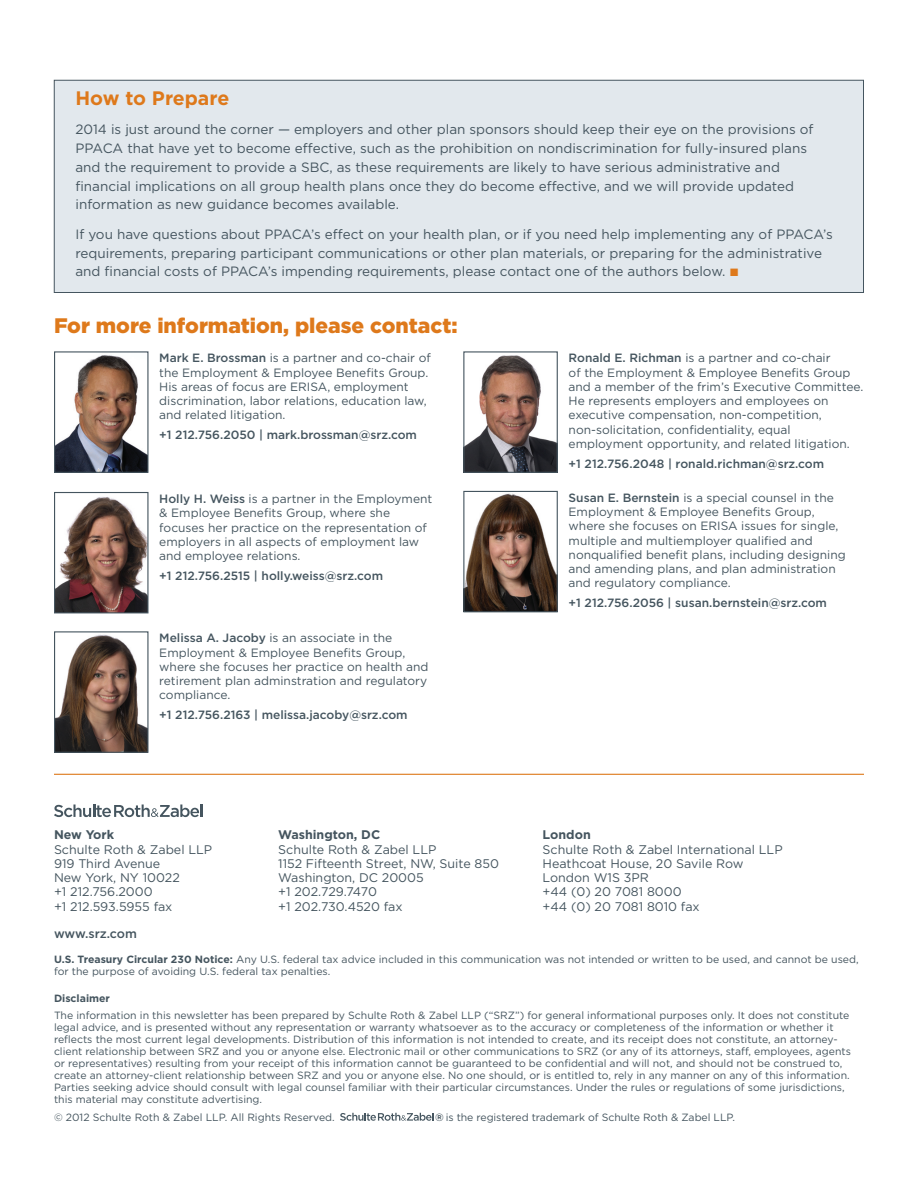
<style>
.page{position:relative;width:918px;height:1188px;background:#fff}
.page>*{position:absolute;margin:0;border:0;box-sizing:border-box;transform-origin:0 0}
.t1{font:900 21px "Gotham";color:#de791b}
.Body{font:700 19.5px "Gotham";color:#de791b}
.Body-2{font:13.5px/18.8px "Gotham";color:#45555f}
.t2{font:12.45px/14.2px "Gotham";color:#45555f}
.t3{font:700 12.45px "Gotham";color:#45555f}
.t4{font:500 12.45px "Gotham";letter-spacing:-.01em;color:#45555f}
._4a_Bio_Copy{font:12px/14.2px "Gotham";color:#45555f}
._4b_Bio_Medium_sb_05{font:500 12px "Gotham";color:#45555f}
._4a_Bio_Copy-2{font:500 12px "Gotham";color:#45555f}
.t5{font:10.5px/12px "Gotham";color:#45555f}
.t6{font:700 10.5px "Gotham";color:#45555f}
.s1{color:#de791b}
.s2{font-weight:500}
.s3{font-weight:700}
</style>
<div class="page">
<img style="left:465px;top:355px;width:91px;height:116px">
<div style="left:463px;top:351px;width:95px;height:122px;border:1px solid #45555f"></div>
<img style="left:56px;top:355px;width:90px;height:116px">
<div style="left:54px;top:351px;width:94px;height:122px;border:1px solid #45555f"></div>
<img style="left:465px;top:493px;width:91px;height:117px">
<div style="left:463px;top:491px;width:95px;height:121px;border:1px solid #45555f"></div>
<hr style="left:54px;top:774px;width:810px;height:1px;background:#de791b">
<svg style="left:54px;top:804px;width:148px;height:13px"></svg>
<svg style="left:340px;top:1113px;width:94px;height:8px"></svg>
<img style="left:56px;top:497px;width:90px;height:114px">
<div style="left:54px;top:492px;width:94px;height:121px;border:1px solid #45555f"></div>
<div style="left:54px;top:80px;width:810px;height:213px;background:#e2e8ed;border:1px solid #45555f"></div>
<img style="left:56px;top:634px;width:90px;height:117px">
<div style="left:54px;top:631px;width:94px;height:122px;border:1px solid #45555f"></div>
<p class="Body" style="left:75px;top:87px;width:155px">How to Prepare</p>
<p class="Body-2" style="left:75px;top:120px;width:740px">2014 is just around the corner — employers and other plan sponsors should keep their eye on the provisions of PPACA that have yet to become effective, such as the prohibition on nondiscrimination for fully-insured plans and the requirement to provide a SBC, as these requirements are likely to have serious administrative and financial implications on all group health plans once they do become effective, and we will provide updated information as new guidance becomes available.</p>
<p class="Body-2" style="left:75px;top:224px;width:759px">If you have questions about PPACA’s effect on your health plan, or if you need help implementing any of PPACA’s requirements, preparing participant communications or other plan materials, or preparing for the administrative and financial costs of PPACA’s impending requirements, please contact one of the authors below. <span class="s1">■</span></p>
<p class="t1" style="left:54px;top:313px;width:405px">For more information, please contact:</p>
<p class="_4a_Bio_Copy" style="left:159px;top:351px;width:273px"><span class="s2">Mark E. Brossman</span> is a partner and co-chair of the Employment &amp; Employee Benefits Group.<br>His areas of focus are ERISA, employment discrimination, labor relations, education law, and related litigation.</p>
<p class="_4a_Bio_Copy-2" style="left:159px;top:428px;width:259px">+1 212.756.2050 | mark.brossman@srz.com</p>
<p class="_4a_Bio_Copy" style="left:159px;top:491px;width:275px"><span class="s2">Holly H. Weiss</span> is a partner in the Employment &amp; Employee Benefits Group, where she focuses her practice on the representation of employers in all aspects of employment law and employee relations.</p>
<p class="_4b_Bio_Medium_sb_05" style="left:159px;top:569px;width:225px">+1 212.756.2515 | holly.weiss@srz.com</p>
<p class="_4a_Bio_Copy" style="left:159px;top:631px;width:271px"><span class="s2">Melissa A. Jacoby</span> is an associate in the Employment &amp; Employee Benefits Group, where she focuses her practice on health and retirement plan adminstration and regulatory compliance.</p>
<p class="_4b_Bio_Medium_sb_05" style="left:159px;top:708px;width:250px">+1 212.756.2163 | melissa.jacoby@srz.com</p>
<p class="t3" style="left:54px;top:828px;width:62px">New York</p>
<p class="t2" style="left:54px;top:842px;width:160px">Schulte Roth &amp; Zabel LLP<br>919 Third Avenue</p>
<p class="t2" style="left:54px;top:870px;width:127px">New York, NY 10022</p>
<p class="t2" style="left:54px;top:885px;width:100px">+1 212.756.2000</p>
<p class="t2" style="left:54px;top:899px;width:120px">+1 212.593.5955 fax</p>
<p class="t4" style="left:54px;top:926px;width:84px">www.srz.com</p>
<p class="t3" style="left:278px;top:828px;width:104px">Washington, DC</p>
<p class="t2" style="left:278px;top:842px;width:222px">Schulte Roth &amp; Zabel LLP<br>1152 Fifteenth Street, NW, Suite 850<br>Washington, DC 20005<br>+1 202.729.7470</p>
<p class="t2" style="left:278px;top:899px;width:126px">+1 202.730.4520 fax</p>
<p class="_4a_Bio_Copy" style="left:569px;top:351px;width:296px"><span class="s2">Ronald E. Richman</span> is a partner and co-chair<br>of the Employment &amp; Employee Benefits Group and a member of the frim’s Executive Committee.<br>He represents employers and employees on executive compensation, non-competition, non-solicitation, confidentiality, equal employment opportunity, and related litigation.</p>
<p class="_4b_Bio_Medium_sb_05" style="left:569px;top:457px;width:257px">+1 212.756.2048 | ronald.richman@srz.com</p>
<p class="_4a_Bio_Copy" style="left:569px;top:490px;width:279px"><span class="s2">Susan E. Bernstein</span> is a special counsel in the Employment &amp; Employee Benefits Group, where she focuses on ERISA issues for single, multiple and multiemployer qualified and nonqualified benefit plans, including designing and amending plans, and plan administration and regulatory compliance.</p>
<p class="_4b_Bio_Medium_sb_05" style="left:569px;top:596px;width:260px">+1 212.756.2056 | susan.bernstein@srz.com</p>
<p class="t3" style="left:543px;top:828px;width:50px">London</p>
<p class="t2" style="left:543px;top:842px;width:242px">Schulte Roth &amp; Zabel International LLP<br>Heathcoat House, 20 Savile Row<br>London W1S 3PR</p>
<p class="t2" style="left:543px;top:885px;width:141px">+44 (0) 20 7081 8000</p>
<p class="t2" style="left:543px;top:899px;width:159px">+44 (0) 20 7081 8010 fax</p>
<p class="t5" style="left:54px;top:953px;width:806px"><span class="s3">U.S. Treasury Circular 230 Notice:</span> Any U.S. federal tax advice included in this communication was not intended or written to be used, and cannot be used, for the purpose of avoiding U.S. federal tax penalties.</p>
<p class="t6" style="left:54px;top:992px;width:58px">Disclaimer</p>
<p class="t5" style="left:54px;top:1009px;width:799px">The information in this newsletter has been prepared by Schulte Roth &amp; Zabel LLP (“SRZ”) for general informational purposes only. It does not constitute legal advice, and is presented without any representation or warranty whatsoever as to the accuracy or completeness of the information or whether it reflects the most current legal developments. Distribution of this information is not intended to create, and its receipt does not constitute, an attorney&shy;client relationship between SRZ and you or anyone else. Electronic mail or other communications to SRZ (or any of its attorneys, staff, employees, agents or representatives) resulting from your receipt of this information cannot be guaranteed to be confidential and will not, and should not be construed to, create an attorney-client relationship between SRZ and you or anyone else. No one should, or is entitled to, rely in any manner on any of this information.<br>Parties seeking advice should consult with legal counsel familiar with their particular circumstances. Under the rules or regulations of some jurisdictions, this material may constitute advertising.</p>
<p class="t5" style="left:54px;top:1111px;width:282px">© 2012 Schulte Roth &amp; Zabel LLP. All Rights Reserved.</p>
<p class="t5" style="left:435px;top:1111px;width:301px"><span class="s3">®</span> is the registered trademark of Schulte Roth &amp; Zabel LLP.</p>
</div>
